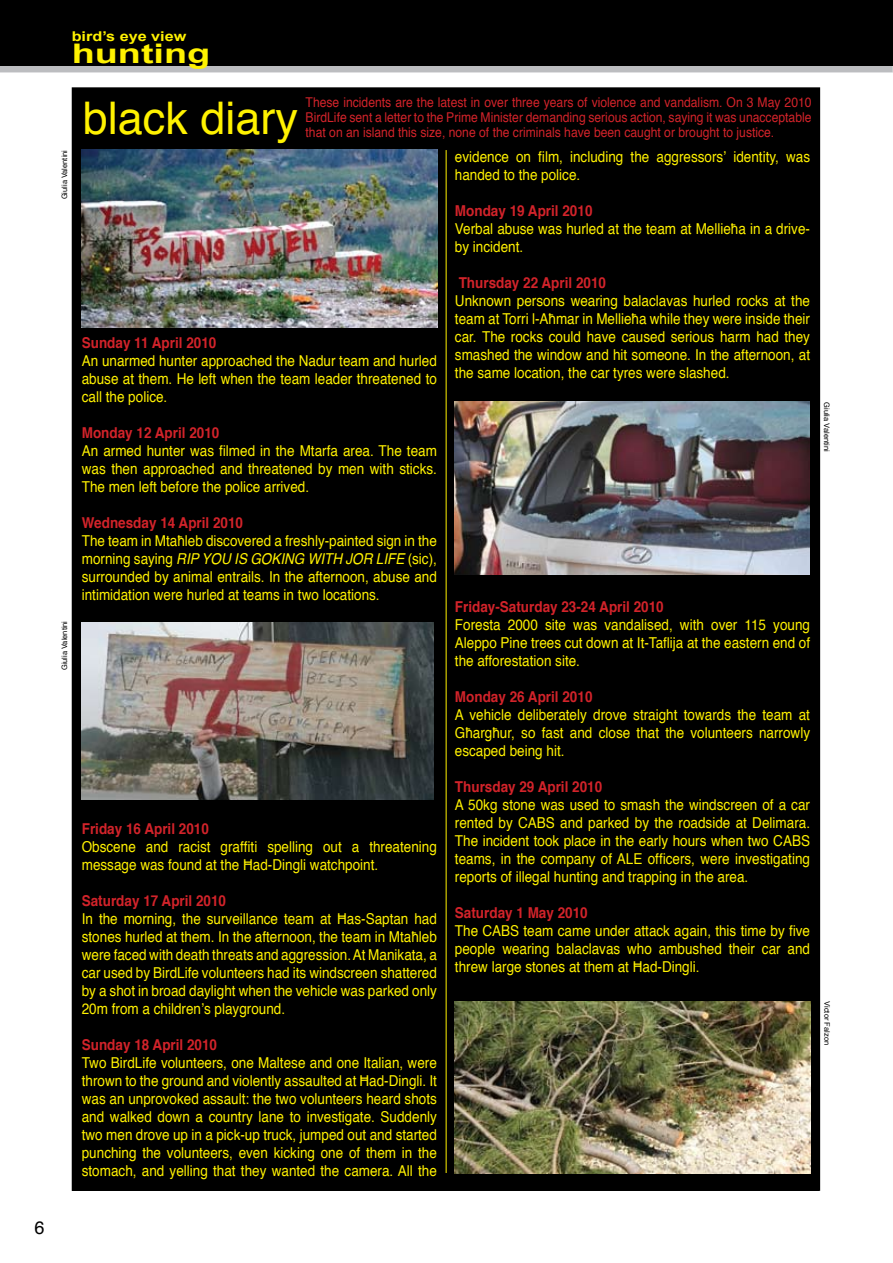
<style>
.page{position:relative;width:893px;height:1263px;background:#fff}
.page>*{position:absolute;margin:0;border:0;box-sizing:border-box;transform-origin:0 0}
.t1{font:45px "Helvetica";color:#fff200}
.t2{font:700 27px "Arial";color:#fff200;scale:1.4 1}
.t3{font:18px "Helvetica";color:#000}
.t4{font:15px/18px "Helvetica";color:#fff200;text-align:justify;scale:.9 1}
.t5{font:700 15px "Helvetica";color:#d2232a;scale:.9 1}
.t6{font:13.5px/15px "Helvetica";color:#d2232a;text-align:justify;scale:.9 1}
.t7{font:700 13.5px "Arial";color:#fff200;scale:1.2 1}
.t8{font:7.5px "Helvetica";color:#000}
.s1{font-style:italic}
</style>
<div class="page">
<div style="left:0;top:65px;width:892px;height:7px;background:#bcbdc0"></div>
<div style="left:72px;top:88px;width:747px;height:1102px;background:#000"></div>
<div style="left:0;top:0;width:892px;height:66px;background:#000"></div>
<hr style="left:892px;top:0;width:1px;height:66px;background:#000">
<hr style="left:446px;top:150px;width:1px;height:1023px;background:#fff200">
<img style="left:82px;top:150px;width:355px;height:178px">
<img style="left:82px;top:623px;width:351px;height:176px">
<img style="left:455px;top:1001px;width:355px;height:173px">
<img style="left:455px;top:401px;width:355px;height:173px">
<p class="t3" style="left:35px;top:1213px;width:12px">6</p>
<p class="t7" style="left:72px;top:27px;width:97px">bird’s eye view</p>
<h2 class="t2" style="left:72px;top:36px;width:100px">hunting</h2>
<h1 class="t1" style="left:83px;top:84px;width:217px">black diary</h1>
<p class="t6" style="left:306px;top:95px;width:564px">These incidents are the latest in over three years of violence and vandalism. On 3 May 2010<br>BirdLife sent a letter to the Prime Minister demanding serious action, saying it was unacceptable that on an island this size, none of the criminals have been caught or brought to justice.</p>
<p class="t8" style="left:59px;top:199px;width:51px;rotate:-90deg">Giulia Valentini</p>
<p class="t8" style="left:59px;top:670px;width:51px;rotate:-90deg">Giulia Valentini</p>
<p class="t5" style="left:82px;top:330px;width:151px">Sunday 11 April 2010</p>
<p class="t4" style="left:82px;top:352px;width:396px">An unarmed hunter approached the Nadur team and hurled abuse at them. He left when the team leader threatened to call the police.</p>
<p class="t5" style="left:82px;top:420px;width:154px">Monday 12 April 2010</p>
<p class="t4" style="left:82px;top:442px;width:396px">An armed hunter was filmed in the Mtarfa area. The team was then approached and threatened by men with sticks.<br>The men left before the police arrived.</p>
<p class="t5" style="left:82px;top:510px;width:181px">Wednesday 14 April 2010</p>
<p class="t4" style="left:82px;top:532px;width:396px">The team in Mtaħleb discovered a freshly-painted sign in the morning saying <span class="s1">RIP YOU IS GOKING WITH JOR LIFE</span> (sic), surrounded by animal entrails. In the afternoon, abuse and intimidation were hurled at teams in two locations.</p>
<p class="t5" style="left:82px;top:816px;width:143px">Friday 16 April 2010</p>
<p class="t4" style="left:82px;top:838px;width:396px">Obscene and racist graffiti spelling out a threatening message was found at the Ħad-Dingli watchpoint.</p>
<p class="t5" style="left:82px;top:888px;width:162px">Saturday 17 April 2010</p>
<p class="t4" style="left:82px;top:910px;width:396px">In the morning, the surveillance team at Ħas-Saptan had stones hurled at them. In the afternoon, the team in Mtaħleb were faced with death threats and aggression. At Manikata, a car used by BirdLife volunteers had its windscreen shattered by a shot in broad daylight when the vehicle was parked only 20m from a children’s playground.</p>
<p class="t5" style="left:82px;top:1032px;width:152px">Sunday 18 April 2010</p>
<p class="t4" style="left:82px;top:1054px;width:396px">Two BirdLife volunteers, one Maltese and one Italian, were thrown to the ground and violently assaulted at Ħad-Dingli. It was an unprovoked assault: the two volunteers heard shots and walked down a country lane to investigate. Suddenly two men drove up in a pick-up truck, jumped out and started punching the volunteers, even kicking one of them in the stomach, and yelling that they wanted the camera. All the</p>
<p class="t4" style="left:455px;top:148px;width:396px">evidence on film, including the aggressors’ identity, was handed to the police.</p>
<p class="t5" style="left:455px;top:198px;width:154px">Monday 19 April 2010</p>
<p class="t4" style="left:455px;top:220px;width:396px">Verbal abuse was hurled at the team at Mellieħa in a drive&shy;by incident.</p>
<p class="t5" style="left:459px;top:270px;width:165px">Thursday 22 April 2010</p>
<p class="t4" style="left:455px;top:292px;width:396px">Unknown persons wearing balaclavas hurled rocks at the team at Torri l-Aħmar in Mellieħa while they were inside their car. The rocks could have caused serious harm had they smashed the window and hit someone. In the afternoon, at the same location, the car tyres were slashed.</p>
<p class="t5" style="left:455px;top:594px;width:234px">Friday-Saturday 23-24 April 2010</p>
<p class="t4" style="left:455px;top:616px;width:396px">Foresta 2000 site was vandalised, with over 115 young Aleppo Pine trees cut down at It-Taflija at the eastern end of the afforestation site.</p>
<p class="t5" style="left:455px;top:684px;width:154px">Monday 26 April 2010</p>
<p class="t4" style="left:455px;top:706px;width:396px">A vehicle deliberately drove straight towards the team at Għargħur, so fast and close that the volunteers narrowly escaped being hit.</p>
<p class="t5" style="left:455px;top:774px;width:165px">Thursday 29 April 2010</p>
<p class="t4" style="left:455px;top:796px;width:396px">A 50kg stone was used to smash the windscreen of a car rented by CABS and parked by the roadside at Delimara.<br>The incident took place in the early hours when two CABS teams, in the company of ALE officers, were investigating reports of illegal hunting and trapping in the area.</p>
<p class="t5" style="left:455px;top:900px;width:149px">Saturday 1 May 2010</p>
<p class="t4" style="left:455px;top:922px;width:396px">The CABS team came under attack again, this time by five people wearing balaclavas who ambushed their car and threw large stones at them at Ħad-Dingli.</p>
<p class="t8" style="left:833px;top:402px;width:51px;rotate:90deg">Giulia Valentini</p>
<p class="t8" style="left:833px;top:1001px;width:45px;rotate:90deg">Victor Falzon</p>
</div>
